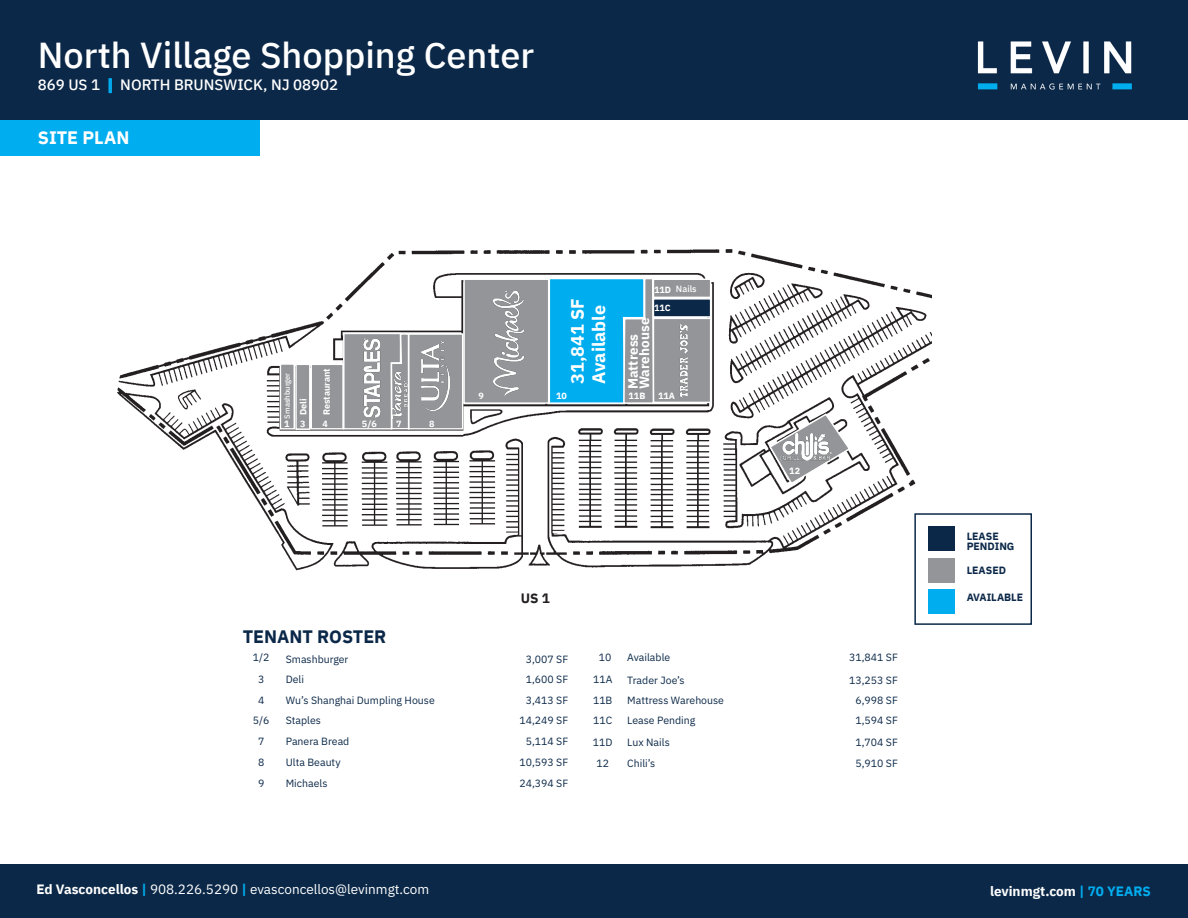
<style>
.page{position:relative;width:1188px;height:918px;background:#fff}
.page>*{position:absolute;margin:0;border:0;box-sizing:border-box;transform-origin:0 0}
.t1{font:500 36px "IBM Plex Sans";color:#fff}
.t2{font:700 18px "IBM Plex Sans";color:#fff}
.t3{font:700 18px "IBM Plex Sans";color:#0b2848}
.t4{font:500 15px "IBM Plex Sans";color:#fff}
.t5{font:13.5px "IBM Plex Sans";color:#fff}
.t6{font:700 13.5px "IBM Plex Sans";color:#fff}
.t7{font:700 13.5px "IBM Plex Sans";color:#231f20}
.t8{font:10.5px "IBM Plex Sans";color:#0b2848}
.t9{font:700 10.5px "IBM Plex Sans";color:#0b2848}
.t10{font:700 9px "IBM Plex Sans";color:#fff}
.t11{font:500 9px "IBM Plex Sans";color:#fff}
.t12{font:500 7.5px "IBM Plex Sans";color:#fff}
.s1{font-weight:700;color:#00adef}
.s2{font-weight:700}
.s3{color:#00adef}
</style>
<div class="page">
<img style="left:117px;top:249px;width:814px;height:322px">
<div style="left:0;top:120px;width:259px;height:36px;background:#00adef"></div>
<div style="left:0;top:0;width:1188px;height:120px;background:#0b2848"></div>
<img style="left:977px;top:41px;width:155px;height:49px">
<div style="left:0;top:864px;width:1188px;height:54px;background:#0b2848"></div>
<div style="left:914px;top:513px;width:118px;height:112px;border:2px solid #0b2848"></div>
<div style="left:928px;top:589px;width:27px;height:25px;background:#00adef"></div>
<div style="left:928px;top:526px;width:27px;height:25px;background:#0b2848"></div>
<div style="left:928px;top:558px;width:27px;height:25px;background:#939598"></div>
<div style="left:280px;top:363px;width:15px;height:67px;background:#939598;border:2px solid #fff"></div>
<div style="left:295px;top:364px;width:16px;height:66px;background:#939598;border:2px solid #fff"></div>
<div style="left:310px;top:364px;width:34px;height:66px;background:#939598;border:2px solid #fff"></div>
<div style="left:653px;top:318px;width:58px;height:85px;background:#939598;border:2px solid #fff"></div>
<div style="left:653px;top:298px;width:58px;height:20px;background:#0b2848;border:2px solid #fff"></div>
<div style="left:653px;top:279px;width:58px;height:19px;background:#939598;border:2px solid #fff"></div>
<div style="left:463px;top:279px;width:86px;height:125px;background:#939598;border:1px solid #fff"></div>
<div style="left:408px;top:333px;width:55px;height:97px;background:#939598;border:1px solid #fff"></div>
<svg style="left:548px;top:277px;width:107px;height:128px;background:#33aede"></svg>
<svg style="left:342px;top:332px;width:68px;height:98px;background:#a2a3a6"></svg>
<svg style="left:768px;top:412px;width:84px;height:74px"></svg>
<img style="left:493px;top:291px;width:32px;height:105px">
<img style="left:421px;top:341px;width:28px;height:70px">
<img style="left:679px;top:325px;width:9px;height:73px">
<img style="left:392px;top:369px;width:18px;height:51px">
<img style="left:780px;top:434px;width:52px;height:27px">
<img style="left:364px;top:337px;width:16px;height:80px">
<div style="left:165px;top:208px;width:121px;height:90px;background:#fff"></div>
<p class="t1" style="left:38px;top:27px;width:498px">North Village Shopping Center</p>
<p class="t4" style="left:38px;top:73px;width:302px">869 US 1 <span class="s1">|</span> NORTH BRUNSWICK, NJ 08902</p>
<p class="t2" style="left:38px;top:123px;width:93px">SITE PLAN</p>
<p class="t10" style="left:319px;top:415px;width:48px;rotate:-90deg">Restaurant</p>
<p class="t12" style="left:281px;top:419px;width:47px;rotate:-90deg">Smashburger</p>
<p class="t10" style="left:284px;top:416px;width:23px">1 3</p>
<p class="t10" style="left:323px;top:416px;width:7px">4</p>
<p class="t10" style="left:362px;top:416px;width:16px">5/6</p>
<p class="t10" style="left:396px;top:416px;width:7px">7</p>
<p class="t10" style="left:429px;top:416px;width:7px">8</p>
<p class="t10" style="left:296px;top:415px;width:18px;rotate:-90deg">Deli</p>
<p class="t11" style="left:676px;top:282px;width:22px">Nails</p>
<p class="t10" style="left:654px;top:282px;width:19px">11D</p>
<p class="t2" style="left:563px;top:384px;width:87px;rotate:-90deg">31,841 SF</p>
<p class="t2" style="left:585px;top:384px;width:80px;rotate:-90deg">Available</p>
<p class="t10" style="left:654px;top:301px;width:18px">11C</p>
<p class="t6" style="left:633px;top:389px;width:73px;rotate:-90deg">Warehouse</p>
<p class="t6" style="left:622px;top:389px;width:57px;rotate:-90deg">Mattress</p>
<p class="t10" style="left:479px;top:389px;width:7px">9</p>
<p class="t10" style="left:556px;top:389px;width:12px">10</p>
<p class="t10" style="left:629px;top:389px;width:18px">11B</p>
<p class="t10" style="left:658px;top:389px;width:18px">11A</p>
<p class="t3" style="left:243px;top:622px;width:145px">TENANT ROSTER</p>
<p class="t7" style="left:521px;top:587px;width:31px">US 1</p>
<p class="t10" style="left:789px;top:464px;width:12px">12</p>
<p class="t8" style="left:253px;top:650px;width:18px">1/2</p>
<p class="t8" style="left:286px;top:651px;width:64px">Smashburger</p>
<p class="t8" style="left:526px;top:651px;width:44px">3,007 SF</p>
<p class="t8" style="left:258px;top:671px;width:8px">3</p>
<p class="t8" style="left:286px;top:671px;width:20px">Deli</p>
<p class="t8" style="left:526px;top:671px;width:44px">1,600 SF</p>
<p class="t8" style="left:258px;top:692px;width:8px">4</p>
<p class="t8" style="left:286px;top:692px;width:151px">Wu’s Shanghai Dumpling House</p>
<p class="t8" style="left:526px;top:692px;width:44px">3,413 SF</p>
<p class="t8" style="left:253px;top:713px;width:18px">5/6</p>
<p class="t8" style="left:286px;top:713px;width:37px">Staples</p>
<p class="t8" style="left:519px;top:713px;width:50px">14,249 SF</p>
<p class="t8" style="left:258px;top:733px;width:8px">7</p>
<p class="t8" style="left:286px;top:733px;width:65px">Panera Bread</p>
<p class="t8" style="left:526px;top:733px;width:44px">5,114 SF</p>
<p class="t8" style="left:258px;top:754px;width:8px">8</p>
<p class="t8" style="left:286px;top:754px;width:56px">Ulta Beauty</p>
<p class="t8" style="left:519px;top:754px;width:50px">10,593 SF</p>
<p class="t8" style="left:258px;top:776px;width:8px">9</p>
<p class="t8" style="left:286px;top:776px;width:43px">Michaels</p>
<p class="t8" style="left:519px;top:776px;width:50px">24,394 SF</p>
<p class="t8" style="left:599px;top:650px;width:14px">10</p>
<p class="t8" style="left:627px;top:650px;width:44px">Available</p>
<p class="t8" style="left:849px;top:650px;width:50px">31,841 SF</p>
<p class="t8" style="left:593px;top:671px;width:21px">11A</p>
<p class="t8" style="left:627px;top:672px;width:59px">Trader Joe’s</p>
<p class="t8" style="left:849px;top:672px;width:50px">13,253 SF</p>
<p class="t8" style="left:593px;top:692px;width:21px">11B</p>
<p class="t8" style="left:627px;top:692px;width:98px">Mattress Warehouse</p>
<p class="t8" style="left:855px;top:692px;width:44px">6,998 SF</p>
<p class="t8" style="left:593px;top:713px;width:21px">11C</p>
<p class="t8" style="left:627px;top:713px;width:69px">Lease Pending</p>
<p class="t8" style="left:855px;top:713px;width:44px">1,594 SF</p>
<p class="t8" style="left:593px;top:734px;width:21px">11D</p>
<p class="t8" style="left:627px;top:734px;width:44px">Lux Nails</p>
<p class="t8" style="left:855px;top:734px;width:44px">1,704 SF</p>
<p class="t8" style="left:596px;top:755px;width:14px">12</p>
<p class="t8" style="left:627px;top:755px;width:30px">Chili’s</p>
<p class="t8" style="left:855px;top:755px;width:44px">5,910 SF</p>
<p class="t9" style="left:967px;top:528px;width:34px">LEASE</p>
<p class="t9" style="left:967px;top:538px;width:49px">PENDING</p>
<p class="t9" style="left:967px;top:562px;width:41px">LEASED</p>
<p class="t9" style="left:967px;top:589px;width:58px">AVAILABLE</p>
<p class="t5" style="left:36px;top:879px;width:394px"><span class="s2">Ed Vasconcellos</span> <span class="s1">|</span> 908.226.5290 <span class="s1">|</span> evasconcellos@levinmgt.com</p>
<p class="t6" style="left:990px;top:880px;width:162px">levinmgt.com <span class="s3">| 70 YEARS</span></p>
</div>
